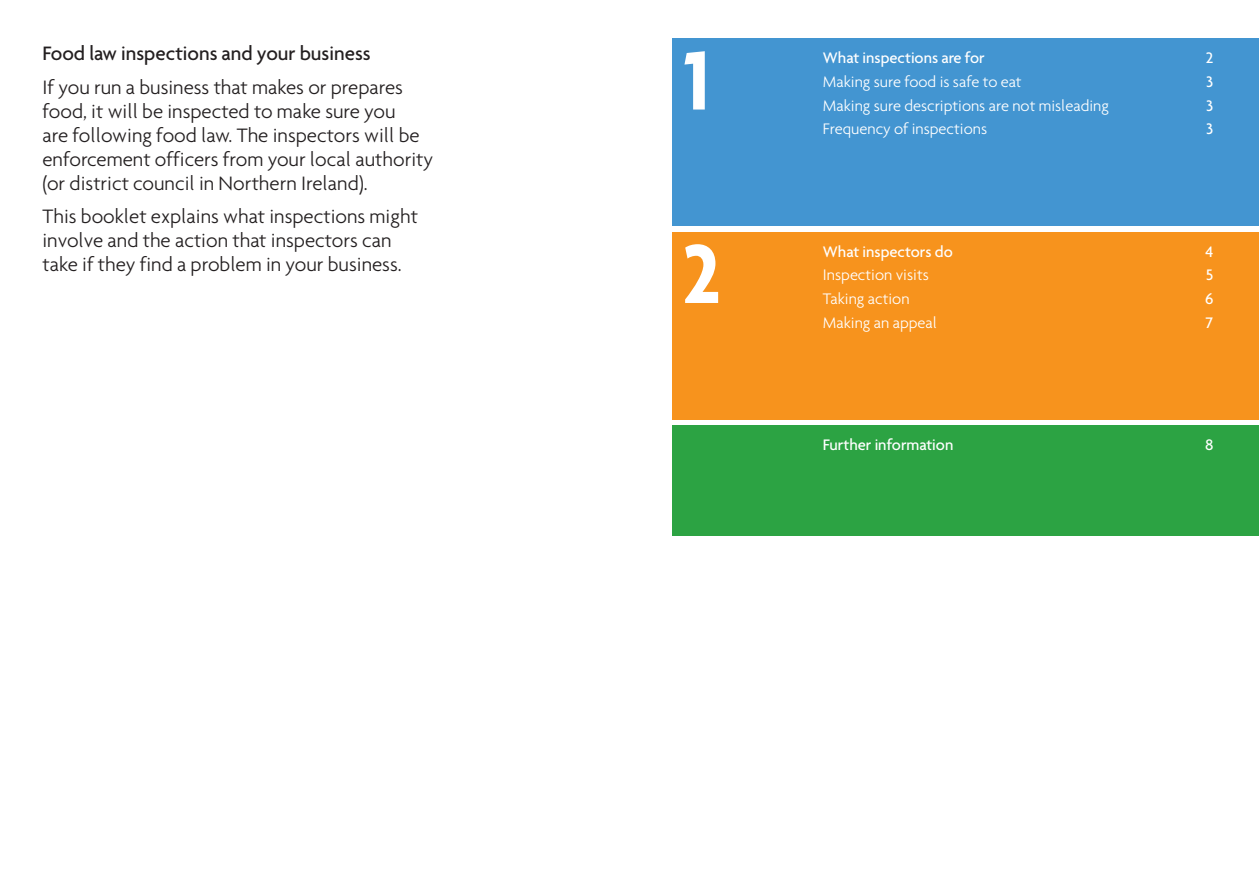
<style>
.page{position:relative;width:1259px;height:893px;background:#fff}
.page>*{position:absolute;margin:0;border:0;box-sizing:border-box;transform-origin:0 0}
.t1{font:700 89.85px/193.5px "Agenda";color:#fff;scale:.9 1}
.t2{font:300 21px/24px "Agenda";color:#231f20}
.t3{font:500 21px "Agenda";color:#231f20}
.t4{font:300 16.5px "Agenda";color:#fff}
.t5{font:500 16.5px "Agenda";color:#fff}
</style>
<div class="page">
<div style="left:672px;top:38px;width:587px;height:188px;background:#4395d1"></div>
<div style="left:672px;top:232px;width:587px;height:187px;background:#f7931d"></div>
<div style="left:672px;top:425px;width:587px;height:111px;background:#2ca343"></div>
<p class="t3" style="left:42px;top:45px;width:329px">Food law inspections and your business</p>
<p class="t2" style="left:42px;top:77px;width:392px">If you run a business that makes or prepares food, it will be inspected to make sure you<br>are following food law. The inspectors will be enforcement officers from your local authority (or district council in Northern Ireland).</p>
<p class="t2" style="left:42px;top:206px;width:377px">This booklet explains what inspections might involve and the action that inspectors can take if they find a problem in your business.</p>
<h1 class="t1" style="left:682px;top:-9px;width:44px">1<br>2</h1>
<p class="t5" style="left:823px;top:51px;width:163px">What inspections are for</p>
<p class="t5" style="left:1205px;top:51px;width:9px">2</p>
<p class="t4" style="left:823px;top:75px;width:200px">Making sure food is safe to eat</p>
<p class="t5" style="left:1206px;top:75px;width:9px">3</p>
<p class="t4" style="left:823px;top:99px;width:287px">Making sure descriptions are not misleading</p>
<p class="t5" style="left:1206px;top:99px;width:9px">3</p>
<p class="t4" style="left:823px;top:122px;width:166px">Frequency of inspections</p>
<p class="t5" style="left:1206px;top:122px;width:9px">3</p>
<p class="t5" style="left:823px;top:245px;width:131px">What inspectors do</p>
<p class="t5" style="left:1205px;top:245px;width:9px">4</p>
<p class="t4" style="left:823px;top:268px;width:107px">Inspection visits</p>
<p class="t5" style="left:1205px;top:268px;width:9px">5</p>
<p class="t4" style="left:823px;top:292px;width:88px">Taking action</p>
<p class="t5" style="left:1205px;top:292px;width:10px">6</p>
<p class="t4" style="left:823px;top:316px;width:115px">Making an appeal</p>
<p class="t5" style="left:1206px;top:316px;width:9px">7</p>
<p class="t5" style="left:823px;top:438px;width:132px">Further information</p>
<p class="t5" style="left:1205px;top:438px;width:10px">8</p>
</div>
